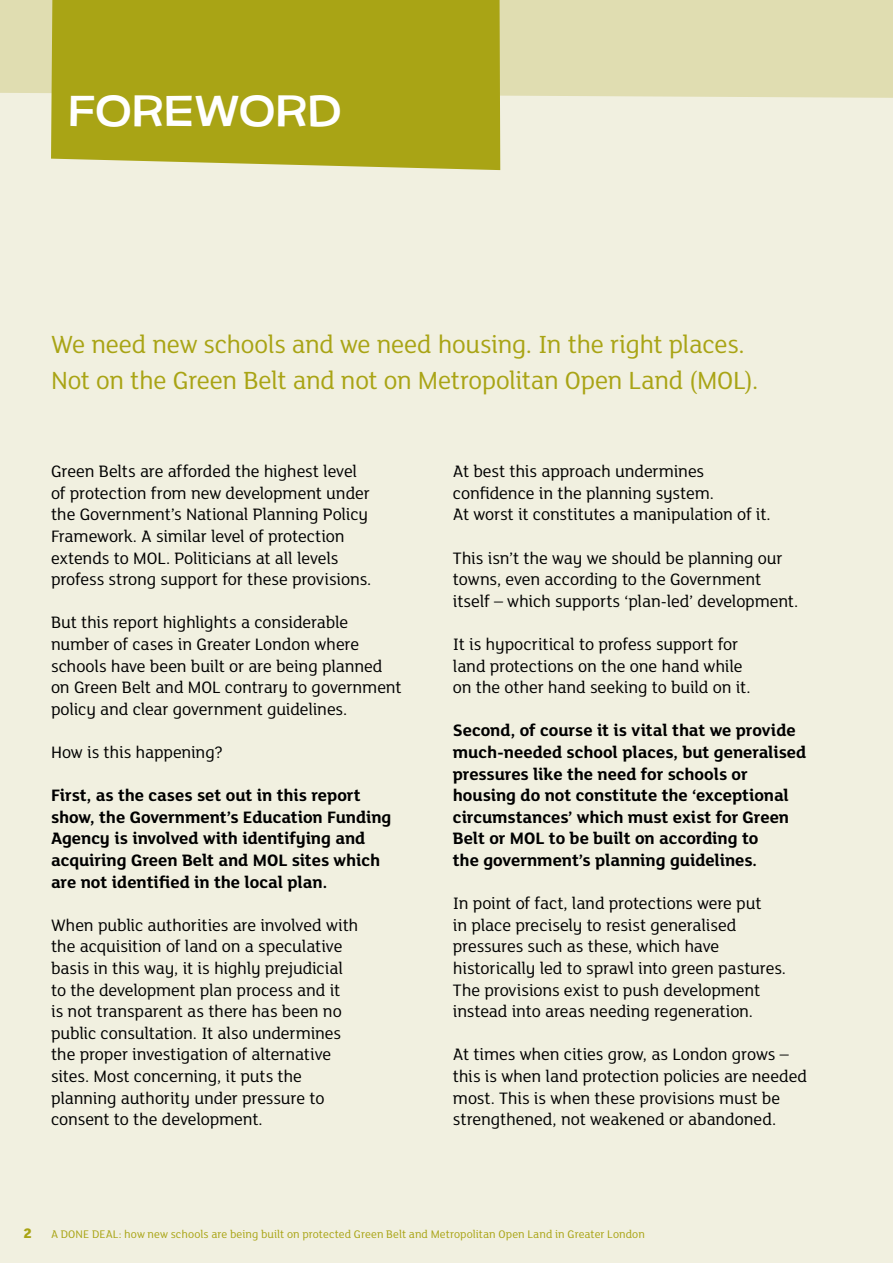
<style>
.page{position:relative;width:893px;height:1263px;background:#fff}
.page>*{position:absolute;margin:0;border:0;box-sizing:border-box;transform-origin:0 0}
.t1{font:42px "Rustic Open";letter-spacing:-.015em;color:#fff}
.t2{font:27px/36px "FS Lola";letter-spacing:-.015em;color:#a9a415}
.t3{font:18px/21.6px "FS Lola";letter-spacing:-.01em;color:#000}
.t4{font:700 18px/21.6px "FS Lola";letter-spacing:-.005em;color:#000}
.t5{font:800 15px "FS Lola";color:#a9a415}
.t6{font:12px "FS Lola";letter-spacing:.005em;color:#a9a415}
</style>
<div class="page">
<div style="left:0;top:98px;width:893px;height:1165px;background:#f1f0e0"></div>
<div style="left:0;top:0;width:893px;height:98px;background:#e0ddb1"></div>
<div style="left:51px;top:0;width:449px;height:170px;background:#a9a415"></div>
<h1 class="t1" style="left:68px;top:92px;width:276px">FOREWORD</h1>
<h2 class="t2" style="left:51px;top:325px;width:709px">We need new schools and we need housing. In the right places.<br>Not on the Green Belt and not on Metropolitan Open Land (MOL).</h2>
<p class="t3" style="left:51px;top:460px;width:322px">Green Belts are afforded the highest level of protection from new development under the Government’s National Planning Policy Framework. A similar level of protection extends to MOL. Politicians at all levels profess strong support for these provisions.</p>
<p class="t3" style="left:51px;top:611px;width:352px">But this report highlights a considerable number of cases in Greater London where schools have been built or are being planned on Green Belt and MOL contrary to government policy and clear government guidelines.</p>
<p class="t3" style="left:51px;top:740px;width:173px">How is this happening?</p>
<p class="t4" style="left:51px;top:784px;width:342px">First, as the cases set out in this report show, the Government’s Education Funding Agency is involved with identifying and acquiring Green Belt and MOL sites which are not identified in the local plan.</p>
<p class="t3" style="left:51px;top:913px;width:309px">When public authorities are involved with the acquisition of land on a speculative basis in this way, it is highly prejudicial to the development plan process and it<br>is not transparent as there has been no public consultation. It also undermines the proper investigation of alternative sites. Most concerning, it puts the planning authority under pressure to consent to the development.</p>
<p class="t3" style="left:453px;top:460px;width:319px">At best this approach undermines confidence in the planning system.<br>At worst it constitutes a manipulation of it.</p>
<p class="t3" style="left:453px;top:546px;width:347px">This isn’t the way we should be planning our towns, even according to the Government itself – which supports ‘plan-led’ development.</p>
<p class="t3" style="left:453px;top:632px;width:299px">It is hypocritical to profess support for land protections on the one hand while on the other hand seeking to build on it.</p>
<p class="t4" style="left:453px;top:719px;width:355px">Second, of course it is vital that we provide much-needed school places, but generalised pressures like the need for schools or housing do not constitute the ‘exceptional circumstances’ which must exist for Green Belt or MOL to be built on according to<br>the government’s planning guidelines.</p>
<p class="t3" style="left:453px;top:892px;width:335px">In point of fact, land protections were put<br>in place precisely to resist generalised pressures such as these, which have historically led to sprawl into green pastures.<br>The provisions exist to push development instead into areas needing regeneration.</p>
<p class="t3" style="left:453px;top:1043px;width:356px">At times when cities grow, as London grows – this is when land protection policies are needed most. This is when these provisions must be strengthened, not weakened or abandoned.</p>
<p class="t5" style="left:23px;top:1223px;width:10px">2</p>
<p class="t6" style="left:51px;top:1226px;width:595px">A Don e Deal : how new schools are being built on protected Green Belt and Metropolitan Open Land in Greater London</p>
</div>
